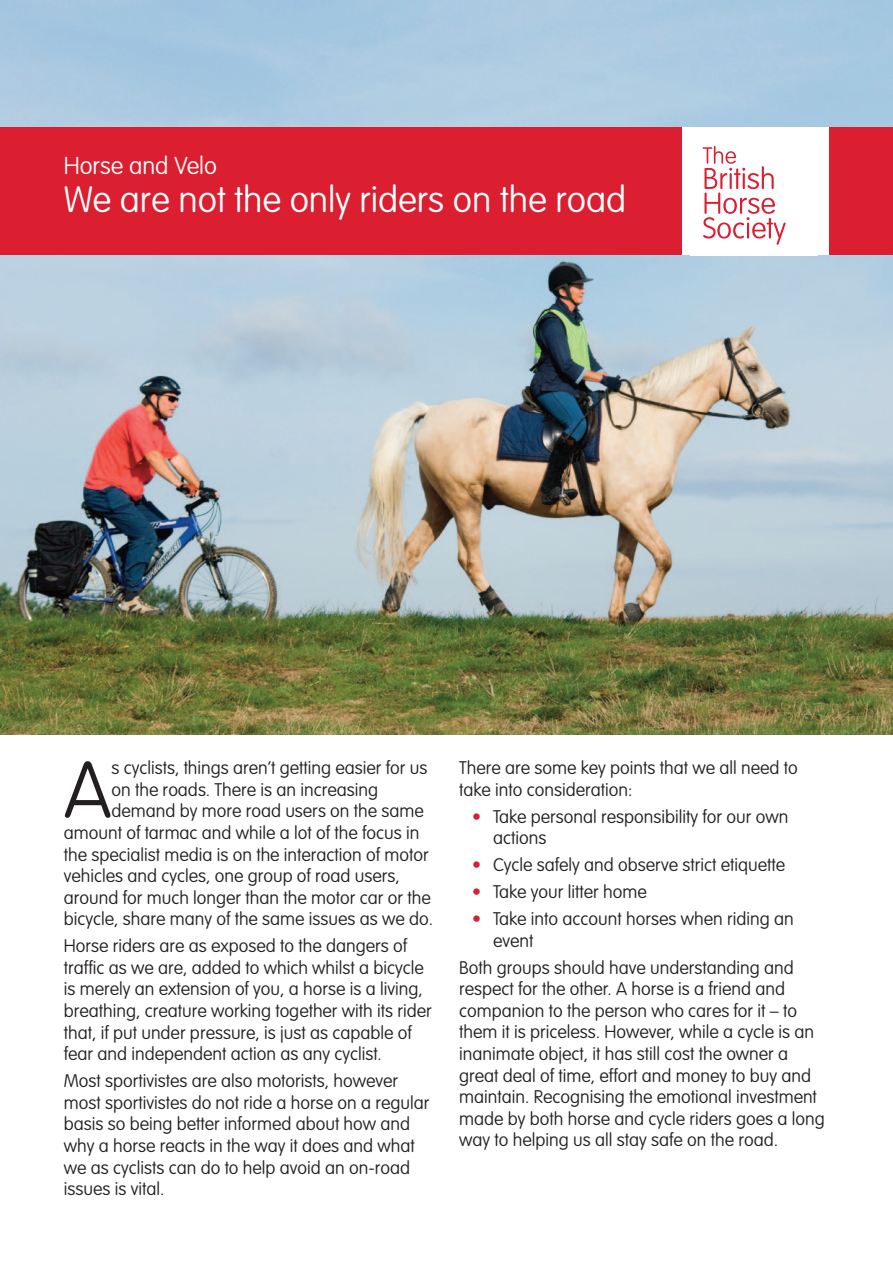
<style>
.page{position:relative;width:893px;height:1263px;background:#fff}
.page>*{position:absolute;margin:0;border:0;box-sizing:border-box;transform-origin:0 0}
.t1{font:100 78.15px "VAG Rounded LT";color:#231f20}
.t2{font:100 36px "VAG Rounded LT";color:#fff}
.t3{font:100 24px "VAG Rounded LT";color:#fff}
.t4{font:100 18px/21.6px "VAG Rounded LT";color:#231f20}
.s1{color:#db1e30}
</style>
<div class="page">
<img style="left:0;top:0;width:893px;height:128px">
<img style="left:0;top:255px;width:893px;height:480px">
<div style="left:0;top:128px;width:893px;height:127px;background:#db1e30"></div>
<div style="left:682px;top:128px;width:147px;height:127px;background:#fff"></div>
<svg style="left:703px;top:146px;width:83px;height:99px"></svg>
<h3 class="t3" style="left:64px;top:156px;width:155px">Horse and Velo</h3>
<h2 class="t2" style="left:64px;top:184px;width:564px">We are not the only riders on the road</h2>
<h1 class="t1" style="left:64px;top:757px;width:49px">A</h1>
<p class="t4" style="left:111px;top:758px;width:318px">s cyclists, things aren’t getting easier for us</p>
<p class="t4" style="left:111px;top:780px;width:268px">on the roads. There is an increasing</p>
<p class="t4" style="left:111px;top:801px;width:314px">demand by more road users on the same</p>
<p class="t4" style="left:64px;top:823px;width:357px">amount of tarmac and while a lot of the focus in</p>
<p class="t4" style="left:64px;top:845px;width:367px">the specialist media is on the interaction of motor</p>
<p class="t4" style="left:64px;top:866px;width:338px">vehicles and cycles, one group of road users,</p>
<p class="t4" style="left:64px;top:888px;width:368px">around for much longer than the motor car or the</p>
<p class="t4" style="left:64px;top:909px;width:371px">bicycle, share many of the same issues as we do.</p>
<p class="t4" style="left:64px;top:936px;width:370px">Horse riders are as exposed to the dangers of traffic as we are, added to which whilst a bicycle is merely an extension of you, a horse is a living, breathing, creature working together with its rider that, if put under pressure, is just as capable of fear and independent action as any cyclist.</p>
<p class="t4" style="left:64px;top:1071px;width:367px">Most sportivistes are also motorists, however most sportivistes do not ride a horse on a regular basis so being better informed about how and why a horse reacts in the way it does and what we as cyclists can do to help avoid an on-road issues is vital.</p>
<p class="t4" style="left:459px;top:758px;width:340px">There are some key points that we all need to take into consideration:</p>
<p class="t4" style="left:493px;top:807px;width:297px;text-indent:-21px"><span class="s1">•</span> Take personal responsibility for our own actions</p>
<p class="t4" style="left:472px;top:855px;width:315px"><span class="s1">•</span> Cycle safely and observe strict etiquette</p>
<p class="t4" style="left:472px;top:882px;width:176px"><span class="s1">•</span> Take your litter home</p>
<p class="t4" style="left:493px;top:909px;width:302px;text-indent:-21px"><span class="s1">•</span> Take into account horses when riding an event</p>
<p class="t4" style="left:459px;top:958px;width:367px">Both groups should have understanding and respect for the other. A horse is a friend and companion to the person who cares for it – to them it is priceless. However, while a cycle is an inanimate object, it has still cost the owner a great deal of time, effort and money to buy and maintain. Recognising the emotional investment made by both horse and cycle riders goes a long way to helping us all stay safe on the road.</p>
</div>
